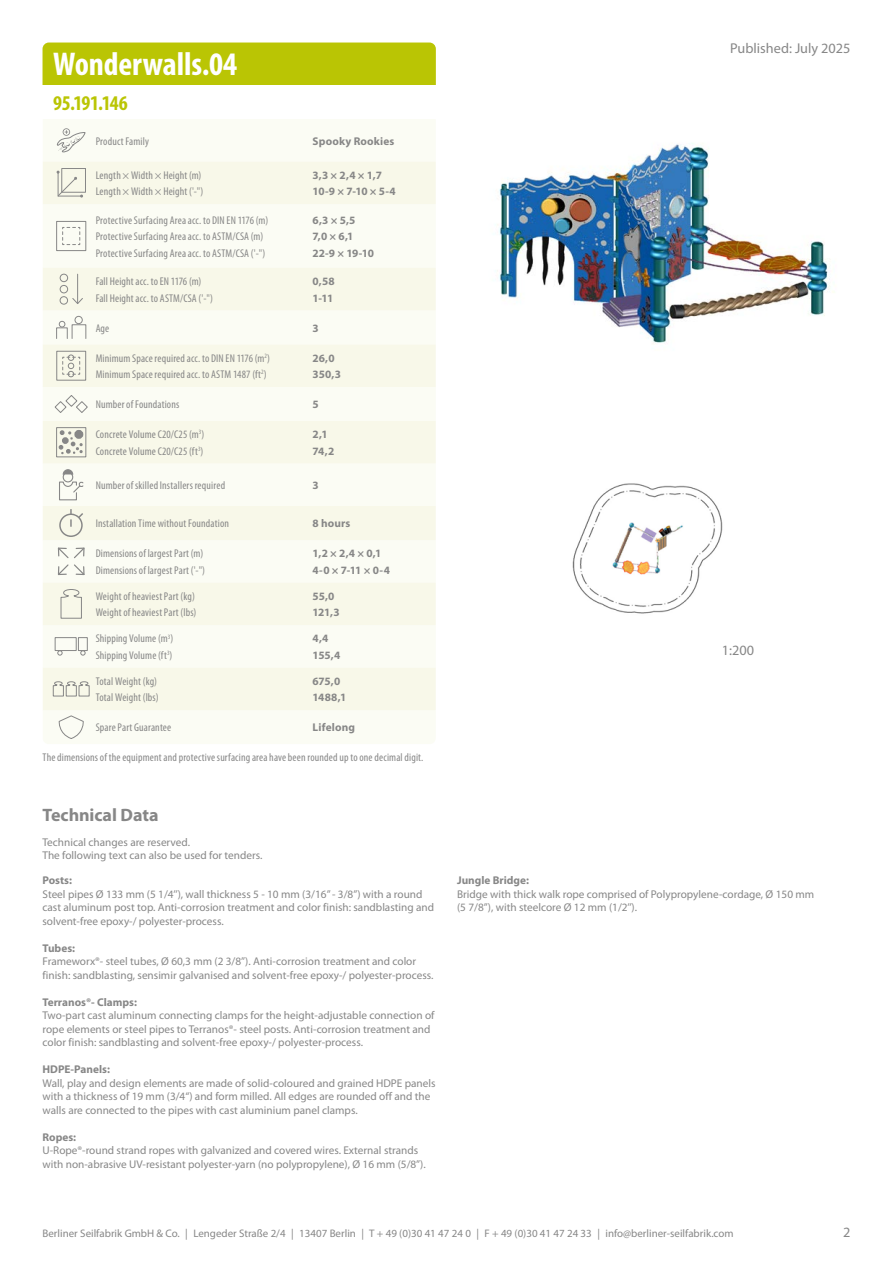
<style>
.page{position:relative;width:893px;height:1263px;background:#fff}
.page>*{position:absolute;margin:0;border:0;box-sizing:border-box;transform-origin:0 0}
.t1{font:700 condensed 33px "Myriad Pro";letter-spacing:-.005em;color:#fff}
.t2{font:700 condensed 21px "Myriad Pro";letter-spacing:-.02em;color:#bac504}
.t3{font:700 18px "Myriad Pro";letter-spacing:-.005em;color:#878787}
.t4{font:14.25px "Myriad Pro";color:#878787}
.t5{font:11.25px/13.5px "Myriad Pro";color:#878787}
.t6{font:condensed 11.25px/16.5px "Myriad Pro";letter-spacing:.015em;color:#878787}
.t7{font:700 11.25px/16.5px "Myriad Pro";color:#878787}
.t8{font:10.95px "Myriad Pro";color:#878787}
</style>
<div class="page">
<img style="left:572px;top:483px;width:151px;height:131px">
<img style="left:497px;top:143px;width:337px;height:201px">
<div style="left:43px;top:43px;width:393px;height:42px;background:#bac504"></div>
<div style="left:43px;top:119px;width:393px;height:625px;background:#fbfcf4"></div>
<svg style="left:43px;top:162px;width:393px;height:548px;fill:#f8f8e9"></svg>
<svg style="left:57px;top:128px;width:29px;height:26px"></svg>
<div style="left:61px;top:168px;width:25px;height:25px;border:1px solid #878787"></div>
<svg style="left:57px;top:171px;width:26px;height:27px"></svg>
<div style="left:56px;top:221px;width:30px;height:30px;border:1px solid #878787"></div>
<svg style="left:62px;top:227px;width:19px;height:18px"></svg>
<div style="left:60px;top:296px;width:8px;height:9px;border:1px solid #878787;border-radius:50%"></div>
<hr style="left:77px;top:274px;width:1px;height:30px;background:#878787">
<svg style="left:72px;top:297px;width:12px;height:8px"></svg>
<div style="left:60px;top:285px;width:8px;height:8px;border:1px solid #878787;border-radius:50%"></div>
<div style="left:60px;top:274px;width:8px;height:8px;border:1px solid #878787;border-radius:50%"></div>
<svg style="left:59px;top:321px;width:6px;height:6px"></svg>
<div style="left:56px;top:327px;width:12px;height:12px;border:1px solid #878787"></div>
<div style="left:72px;top:324px;width:14px;height:15px;border:1px solid #878787"></div>
<div style="left:75px;top:316px;width:8px;height:8px;border:1px solid #878787;border-radius:50%"></div>
<div style="left:56px;top:351px;width:30px;height:30px;border:1px solid #878787"></div>
<svg style="left:62px;top:355px;width:18px;height:22px"></svg>
<svg style="left:54px;top:394px;width:34px;height:20px"></svg>
<div style="left:56px;top:427px;width:30px;height:30px;border:1px solid #878787"></div>
<svg style="left:59px;top:430px;width:24px;height:24px"></svg>
<svg style="left:58px;top:469px;width:26px;height:32px"></svg>
<svg style="left:59px;top:509px;width:24px;height:28px"></svg>
<svg style="left:57px;top:546px;width:29px;height:30px"></svg>
<svg style="left:60px;top:589px;width:22px;height:30px"></svg>
<div style="left:55px;top:637px;width:22px;height:14px;border:1px solid #878787"></div>
<div style="left:78px;top:637px;width:10px;height:14px;border:1px solid #878787"></div>
<svg style="left:57px;top:650px;width:6px;height:5px"></svg>
<svg style="left:80px;top:650px;width:6px;height:5px"></svg>
<svg style="left:53px;top:681px;width:37px;height:16px"></svg>
<svg style="left:58px;top:715px;width:26px;height:24px"></svg>
<h1 class="t1" style="left:53px;top:43px;width:186px">Wonderwalls.04</h1>
<h2 class="t2" style="left:53px;top:90px;width:76px">95.191.146</h2>
<p class="t6" style="left:96px;top:132px;width:55px">Product Family</p>
<p class="t7" style="left:313px;top:132px;width:83px">Spooky Rookies</p>
<p class="t6" style="left:96px;top:167px;width:109px">Length × Width × Height (m)<br>Length × Width × Height ('-")</p>
<p class="t7" style="left:313px;top:166px;width:85px">3,3 × 2,4 × 1,7<br>10-9 × 7-10 × 5-4</p>
<p class="t6" style="left:96px;top:212px;width:174px">Protective Surfacing Area acc. to DIN EN 1176 (m)<br>Protective Surfacing Area acc. to ASTM/CSA (m)<br>Protective Surfacing Area acc. to ASTM/CSA ('-")</p>
<p class="t7" style="left:313px;top:211px;width:63px">6,3 × 5,5<br>7,0 × 6,1<br>22-9 × 19-10</p>
<p class="t6" style="left:96px;top:273px;width:119px">Fall Height acc. to EN 1176 (m)<br>Fall Height acc. to ASTM/CSA ('-")</p>
<p class="t7" style="left:313px;top:273px;width:24px">0,58<br>1-11</p>
<p class="t6" style="left:96px;top:320px;width:15px">Age</p>
<p class="t7" style="left:313px;top:319px;width:8px">3</p>
<p class="t6" style="left:96px;top:350px;width:176px">Minimum Space required acc. to DIN EN 1176 (m<sup>2</sup>)<br>Minimum Space required acc. to ASTM 1487 (ft<sup>2</sup>)</p>
<p class="t7" style="left:313px;top:349px;width:30px">26,0<br>350,3</p>
<p class="t6" style="left:96px;top:396px;width:85px">Number of Foundations</p>
<p class="t7" style="left:313px;top:396px;width:8px">5</p>
<p class="t6" style="left:96px;top:426px;width:110px">Concrete Volume C20/C25 (m<sup>3</sup>)<br>Concrete Volume C20/C25 (ft<sup>3</sup>)</p>
<p class="t7" style="left:313px;top:426px;width:23px">2,1<br>74,2</p>
<p class="t6" style="left:96px;top:477px;width:131px">Number of skilled Installers required</p>
<p class="t7" style="left:313px;top:477px;width:8px">3</p>
<p class="t6" style="left:96px;top:515px;width:135px">Installation Time without Foundation</p>
<p class="t7" style="left:313px;top:515px;width:39px">8 hours</p>
<p class="t6" style="left:96px;top:545px;width:111px">Dimensions of largest Part (m)<br>Dimensions of largest Part ('-")</p>
<p class="t7" style="left:313px;top:545px;width:79px">1,2 × 2,4 × 0,1<br>4-0 × 7-11 × 0-4</p>
<p class="t6" style="left:96px;top:588px;width:102px">Weight of heaviest Part (kg)<br>Weight of heaviest Part (lbs)</p>
<p class="t7" style="left:313px;top:587px;width:29px">55,0<br>121,3</p>
<p class="t6" style="left:96px;top:630px;width:79px">Shipping Volume (m<sup>3</sup>)<br>Shipping Volume (ft<sup>3</sup>)</p>
<p class="t7" style="left:313px;top:630px;width:29px">4,4<br>155,4</p>
<p class="t6" style="left:96px;top:673px;width:64px">Total Weight (kg)<br>Total Weight (lbs)</p>
<p class="t7" style="left:313px;top:672px;width:35px">675,0<br>1488,1</p>
<p class="t6" style="left:96px;top:719px;width:77px">Spare Part Guarantee</p>
<p class="t7" style="left:313px;top:719px;width:44px">Lifelong</p>
<p class="t6" style="left:43px;top:749px;width:382px">The dimensions of the equipment and protective surfacing area have been rounded up to one decimal digit.</p>
<h3 class="t3" style="left:43px;top:804px;width:117px">Technical Data</h3>
<p class="t5" style="left:43px;top:835px;width:221px">Technical changes are reserved.<br>The following text can also be used for tenders.</p>
<p class="t7" style="left:43px;top:872px;width:31px">Posts:</p>
<p class="t5" style="left:43px;top:887px;width:393px">Steel pipes Ø 133 mm (5 1/4’’), wall thickness 5 - 10 mm (3/16’’ - 3/8’’) with a round cast aluminum post top. Anti-corrosion treatment and color finish: sandblasting and solvent-free epoxy-/ polyester-process.</p>
<p class="t7" style="left:43px;top:939px;width:34px">Tubes:</p>
<p class="t5" style="left:43px;top:955px;width:392px">Frameworx®- steel tubes, Ø 60,3 mm (2 3/8’’). Anti-corrosion treatment and color finish: sandblasting, sensimir galvanised and solvent-free epoxy-/ polyester-process.</p>
<p class="t7" style="left:43px;top:993px;width:96px">Terranos®- Clamps:</p>
<p class="t5" style="left:43px;top:1009px;width:393px">Two-part cast aluminum connecting clamps for the height-adjustable connection of rope elements or steel pipes to Terranos®- steel posts. Anti-corrosion treatment and color finish: sandblasting and solvent-free epoxy-/ polyester-process.</p>
<p class="t7" style="left:43px;top:1061px;width:69px">HDPE-Panels:</p>
<p class="t5" style="left:43px;top:1076px;width:395px">Wall, play and design elements are made of solid-coloured and grained HDPE panels with a thickness of 19 mm (3/4‘‘) and form milled. All edges are rounded off and the walls are connected to the pipes with cast aluminium panel clamps.</p>
<p class="t7" style="left:43px;top:1128px;width:35px">Ropes:</p>
<p class="t5" style="left:43px;top:1144px;width:385px">U-Rope®-round strand ropes with galvanized and covered wires. External strands with non-abrasive UV-resistant polyester-yarn (no polypropylene), Ø 16 mm (5/8”).</p>
<p class="t4" style="left:730px;top:40px;width:122px">Published: July 2025</p>
<p class="t4" style="left:722px;top:641px;width:34px">1:200</p>
<p class="t7" style="left:457px;top:872px;width:73px">Jungle Bridge:</p>
<p class="t5" style="left:457px;top:887px;width:359px">Bridge with thick walk rope comprised of Polypropylene-cordage, Ø 150 mm (5 7/8’’), with steelcore Ø 12 mm (1/2’’).</p>
<p class="t8" style="left:43px;top:1227px;width:692px">Berliner Seilfabrik GmbH &amp; Co. | Lengeder Straße 2/4 | 13407 Berlin | T + 49 (0)30 41 47 24 0 | F + 49 (0)30 41 47 24 33 | info@berliner-seilfabrik.com</p>
<p class="t4" style="left:843px;top:1224px;width:9px">2</p>
</div>
